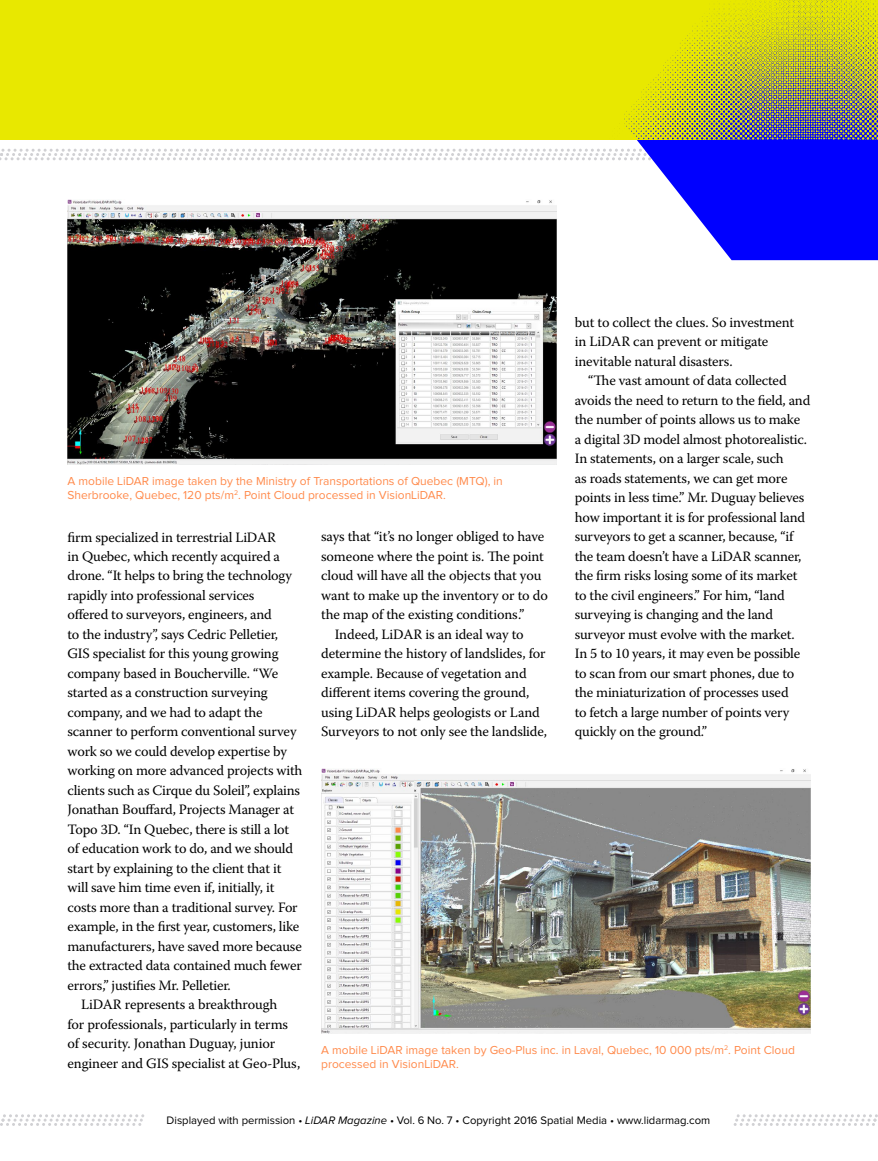
<style>
.page{position:relative;width:878px;height:1161px;background:#fff}
.page>*{position:absolute;margin:0;border:0;box-sizing:border-box;transform-origin:0 0}
.t1{font:14.25px/19.5px "Warnock Pro";letter-spacing:-.015em;color:#000}
.t2{font:12px/14.2px "Proxima Nova";color:#ff8a4b}
.t3{font:11.25px "Proxima Nova";color:#000}
.s1{font-style:italic}
</style>
<div class="page">
<svg style="left:0;top:149px;width:526px;height:11px"></svg>
<img style="left:68px;top:199px;width:489px;height:265px">
<img style="left:321px;top:769px;width:489px;height:265px">
<div style="left:414px;top:0;width:112px;height:81px;background:#e8e800"></div>
<div style="left:0;top:0;width:414px;height:81px;background:#e8e800"></div>
<div style="left:0;top:81px;width:526px;height:59px;background:#e8e800"></div>
<svg style="left:526px;top:0;width:352px;height:260px"></svg>
<img style="left:602px;top:0;width:276px;height:140px">
<img style="left:835px;top:81px;width:43px;height:59px">
<svg style="left:0;top:1114px;width:878px;height:12px"></svg>
<p class="t1" style="left:574px;top:312px;width:221px">but to collect the clues. So investment in LiDAR can prevent or mitigate inevitable natural disasters.</p>
<p class="t1" style="left:574px;top:371px;width:237px;text-indent:13px">“The vast amount of data collected avoids the need to return to the field, and the number of points allows us to make<br>a digital 3D model almost photorealistic.<br>In statements, on a larger scale, such<br>as roads statements, we can get more points in less time.” Mr. Duguay believes how important it is for professional land surveyors to get a scanner, because, “if the team doesn’t have a LiDAR scanner, the firm risks losing some of its market to the civil engineers.” For him, “land surveying is changing and the land surveyor must evolve with the market.<br>In 5 to 10 years, it may even be possible to scan from our smart phones, due to the miniaturization of processes used<br>to fetch a large number of points very quickly on the ground.”</p>
<p class="t2" style="left:68px;top:474px;width:437px">A mobile LiDAR image taken by the Ministry of Transportations of Quebec (MTQ), in<br>Sherbrooke, Quebec, 120 pts/m<sup>2</sup>. Point Cloud processed in VisionLiDAR.</p>
<p class="t1" style="left:321px;top:527px;width:224px">says that “it’s no longer obliged to have</p>
<p class="t1" style="left:321px;top:546px;width:224px">someone where the point is. The point</p>
<p class="t1" style="left:321px;top:566px;width:222px">cloud will have all the objects that you</p>
<p class="t1" style="left:321px;top:585px;width:228px">want to make up the inventory or to do</p>
<p class="t1" style="left:321px;top:605px;width:205px">the map of the existing conditions.”</p>
<p class="t1" style="left:334px;top:624px;width:190px">Indeed, LiDAR is an ideal way to</p>
<p class="t1" style="left:321px;top:644px;width:226px">determine the history of landslides, for</p>
<p class="t1" style="left:321px;top:663px;width:207px">example. Because of vegetation and</p>
<p class="t1" style="left:321px;top:683px;width:210px">different items covering the ground,</p>
<p class="t1" style="left:321px;top:702px;width:220px">using LiDAR helps geologists or Land</p>
<p class="t1" style="left:321px;top:722px;width:227px">Surveyors to not only see the landslide,</p>
<p class="t1" style="left:68px;top:527px;width:210px">firm specialized in terrestrial LiDAR</p>
<p class="t1" style="left:68px;top:546px;width:214px">in Quebec, which recently acquired a</p>
<p class="t1" style="left:68px;top:566px;width:226px">drone. “It helps to bring the technology</p>
<p class="t1" style="left:68px;top:585px;width:188px">rapidly into professional services</p>
<p class="t1" style="left:68px;top:605px;width:206px">offered to surveyors, engineers, and</p>
<p class="t1" style="left:68px;top:624px;width:212px">to the industry”, says Cedric Pelletier,</p>
<p class="t1" style="left:68px;top:644px;width:212px">GIS specialist for this young growing</p>
<p class="t1" style="left:68px;top:663px;width:212px">company based in Boucherville. “We</p>
<p class="t1" style="left:68px;top:683px;width:201px">started as a construction surveying</p>
<p class="t1" style="left:68px;top:702px;width:196px">company, and we had to adapt the</p>
<p class="t1" style="left:68px;top:722px;width:230px">scanner to perform conventional survey</p>
<p class="t1" style="left:68px;top:741px;width:221px">work so we could develop expertise by</p>
<p class="t1" style="left:68px;top:761px;width:236px">working on more advanced projects with</p>
<p class="t1" style="left:68px;top:780px;width:234px">clients such as Cirque du Soleil”, explains</p>
<p class="t1" style="left:68px;top:800px;width:228px">Jonathan Bouffard, Projects Manager at</p>
<p class="t1" style="left:68px;top:819px;width:223px">Topo 3D. “In Quebec, there is still a lot</p>
<p class="t1" style="left:68px;top:839px;width:227px">of education work to do, and we should</p>
<p class="t1" style="left:68px;top:858px;width:215px">start by explaining to the client that it</p>
<p class="t1" style="left:68px;top:878px;width:208px">will save him time even if, initially, it</p>
<p class="t1" style="left:68px;top:897px;width:232px">costs more than a traditional survey. For</p>
<p class="t1" style="left:68px;top:917px;width:233px">example, in the first year, customers, like</p>
<p class="t1" style="left:68px;top:936px;width:236px">manufacturers, have saved more because</p>
<p class="t1" style="left:68px;top:956px;width:236px">the extracted data contained much fewer</p>
<p class="t1" style="left:68px;top:975px;width:165px">errors,” justifies Mr. Pelletier.</p>
<p class="t1" style="left:81px;top:995px;width:198px">LiDAR represents a breakthrough</p>
<p class="t1" style="left:68px;top:1014px;width:222px">for professionals, particularly in terms</p>
<p class="t1" style="left:68px;top:1034px;width:209px">of security. Jonathan Duguay, junior</p>
<p class="t1" style="left:68px;top:1053px;width:234px">engineer and GIS specialist at Geo-Plus,</p>
<p class="t2" style="left:321px;top:1043px;width:475px">A mobile LiDAR image taken by Geo-Plus inc. in Laval, Quebec, 10 000 pts/m<sup>2</sup>. Point Cloud processed in VisionLiDAR.</p>
<p class="t3" style="left:167px;top:1114px;width:545px">Displayed with permission • <span class="s1">LiDAR Magazine</span> • Vol. 6 No. 7 • Copyright 2016 Spatial Media • www.lidarmag.com</p>
</div>
